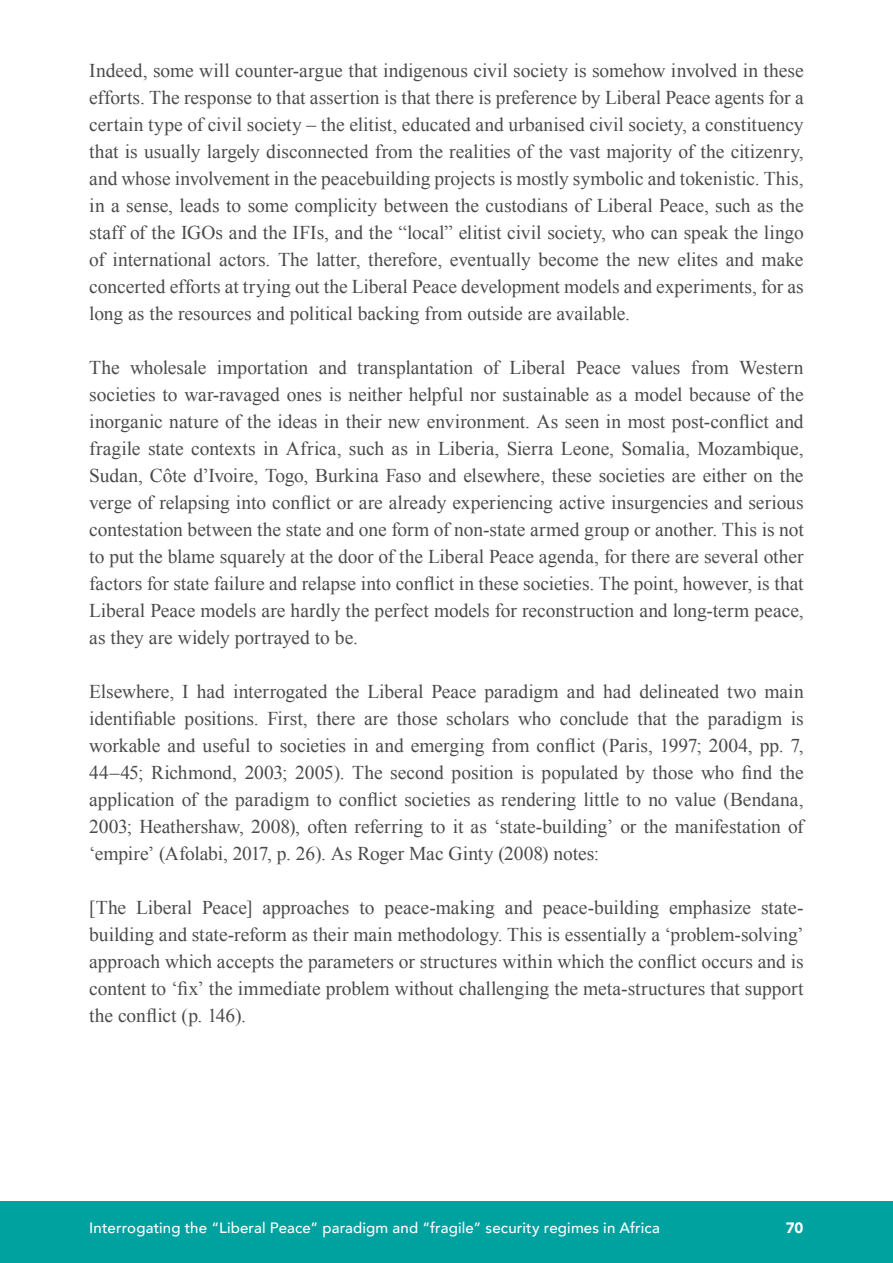
<style>
.page{position:relative;width:893px;height:1263px;background:#fff}
.page>*{position:absolute;margin:0;border:0;box-sizing:border-box;transform-origin:0 0}
.t1{font:19.5px/27px "Times New Roman";letter-spacing:-.005em;color:#4b4b4a;text-align:justify}
.t2{font:500 15px "Avenir";letter-spacing:.01em;color:#fff}
.t3{font:900 15px "Avenir";color:#fff}
</style>
<div class="page">
<div style="left:0;top:1201px;width:893px;height:62px;background:#00a2a0"></div>
<p class="t1" style="left:89px;top:56px;width:716px">Indeed, some will counter-argue that indigenous civil society is somehow involved in these efforts. The response to that assertion is that there is preference by Liberal Peace agents for a certain type of civil society – the elitist, educated and urbanised civil society, a constituency that is usually largely disconnected from the realities of the vast majority of the citizenry, and whose involvement in the peacebuilding projects is mostly symbolic and tokenistic. This, in a sense, leads to some complicity between the custodians of Liberal Peace, such as the staff of the IGOs and the IFIs, and the “local” elitist civil society, who can speak the lingo of international actors. The latter, therefore, eventually become the new elites and make concerted efforts at trying out the Liberal Peace development models and experiments, for as long as the resources and political backing from outside are available.</p>
<p class="t1" style="left:89px;top:353px;width:716px">The wholesale importation and transplantation of Liberal Peace values from Western societies to war-ravaged ones is neither helpful nor sustainable as a model because of the inorganic nature of the ideas in their new environment. As seen in most post-conflict and fragile state contexts in Africa, such as in Liberia, Sierra Leone, Somalia, Mozambique, Sudan, Côte d’Ivoire, Togo, Burkina Faso and elsewhere, these societies are either on the verge of relapsing into conflict or are already experiencing active insurgencies and serious contestation between the state and one form of non-state armed group or another. This is not to put the blame squarely at the door of the Liberal Peace agenda, for there are several other factors for state failure and relapse into conflict in these societies. The point, however, is that Liberal Peace models are hardly the perfect models for reconstruction and long-term peace, as they are widely portrayed to be.</p>
<p class="t1" style="left:89px;top:677px;width:716px">Elsewhere, I had interrogated the Liberal Peace paradigm and had delineated two main identifiable positions. First, there are those scholars who conclude that the paradigm is workable and useful to societies in and emerging from conflict (Paris, 1997; 2004, pp. 7, 44–45; Richmond, 2003; 2005). The second position is populated by those who find the application of the paradigm to conflict societies as rendering little to no value (Bendana, 2003; Heathershaw, 2008), often referring to it as ‘state-building’ or the manifestation of ‘empire’ (Afolabi, 2017, p. 26). As Roger Mac Ginty (2008) notes:</p>
<p class="t1" style="left:89px;top:893px;width:716px">[The Liberal Peace] approaches to peace-making and peace-building emphasize state&shy;building and state-reform as their main methodology. This is essentially a ‘problem-solving’ approach which accepts the parameters or structures within which the conflict occurs and is content to ‘fix’ the immediate problem without challenging the meta-structures that support the conflict (p. 146).</p>
<p class="t2" style="left:89px;top:1214px;width:572px">Interrogating the “Liberal Peace” paradigm and “fragile” security regimes in Africa</p>
<p class="t3" style="left:786px;top:1214px;width:19px">70</p>
</div>
